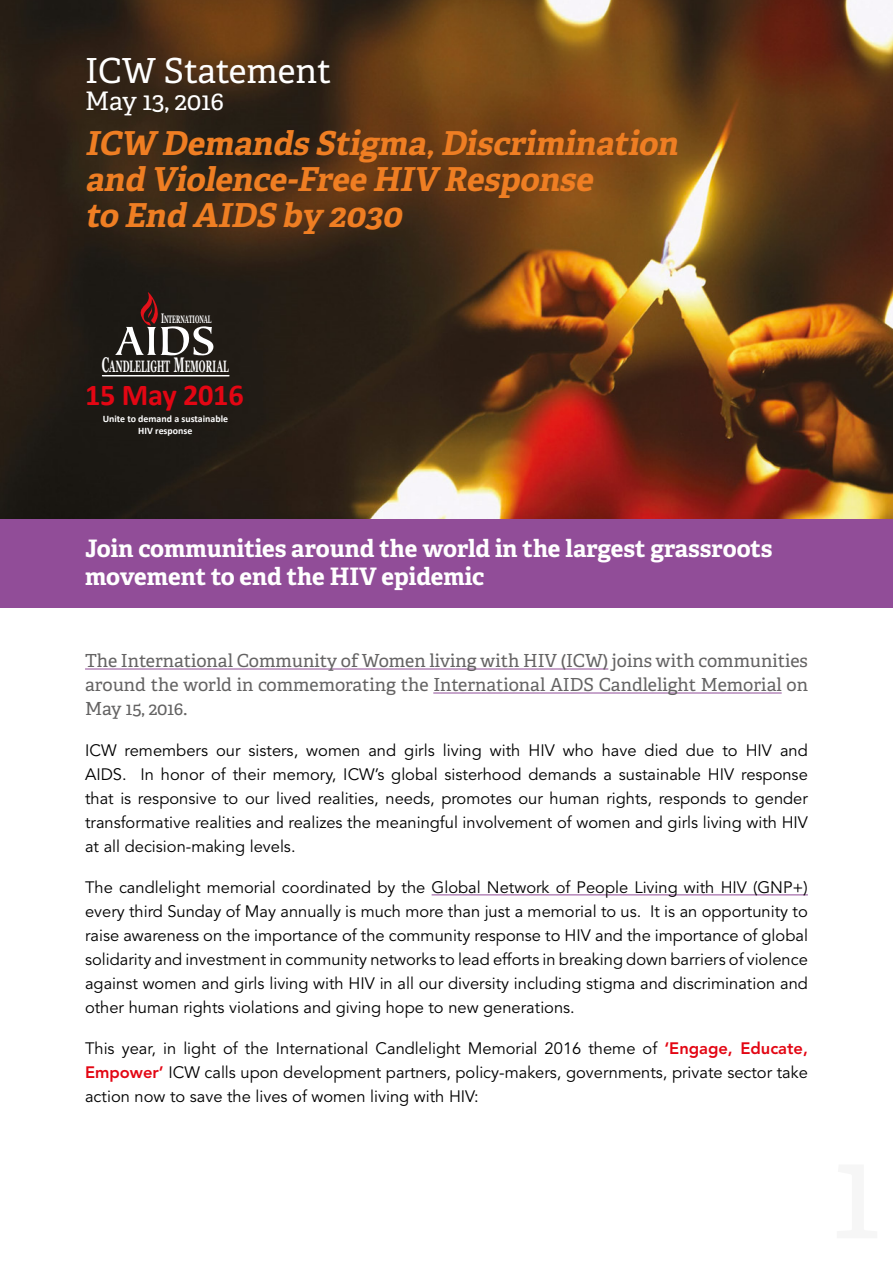
<style>
.page{position:relative;width:893px;height:1263px;background:#fff}
.page>*{position:absolute;margin:0;border:0;box-sizing:border-box;transform-origin:0 0}
.t1{font:34.5px "Adelle PE";letter-spacing:-.005em;color:#fff}
.t2{font:italic 700 33px/36px "Adelle PE";color:#ef7e23}
.t3{font:700 30.45px "Calibri";letter-spacing:-.01em;color:#e30613}
.t4{font:25.5px "Adelle PE";letter-spacing:-.005em;color:#fff}
.t5{font:700 24px/28.5px "Adelle PE";letter-spacing:-.005em;color:#fff}
.t6{font:18px/24px "Adelle PE";color:#646363;text-align:justify}
.t7{font:16.5px/24px "Avenir LT Std";color:#000;text-align:justify}
.t8{font:700 16.35px "Georgia";color:#fff;scale:.5 1}
.t9{font:700 10.65px "Georgia";color:#fff;scale:.5 1}
.t10{font:700 9.9px/12.1px "Calibri";color:#fff;text-align:center}
.s1{font-size:13.65px}
.s2{font-size:21px}
.s3{font-weight:800;color:#e30613}
</style>
<div class="page">
<img style="left:0;top:0;width:893px;height:520px">
<div style="left:0;top:520px;width:893px;height:88px;background:#914d98"></div>
<hr style="left:85px;top:669px;width:523px;height:1px;background:#914d98">
<hr style="left:433px;top:693px;width:349px;height:1px;background:#914d98">
<hr style="left:432px;top:894px;width:376px;height:1px;background:#914d98">
<svg style="left:115px;top:292px;width:99px;height:64px;background:#463d38"></svg>
<h1 class="t1" style="left:85px;top:46px;width:248px">ICW Statement</h1>
<h3 class="t4" style="left:85px;top:83px;width:141px">May 13, 2016</h3>
<h2 class="t2" style="left:85px;top:124px;width:602px">ICW Demands Stigma,Discrimination and Violence-Free HIV Response<br>to End AIDS by 2030</h2>
<p class="t9" style="left:161px;top:313px;width:102px"><span class="s1">I</span>NTERNATIONAL</p>
<p class="t8" style="left:102px;top:357px;width:256px"><span class="s2">C</span>ANDLELIGHT <span class="s2">M</span>EMORIAL</p>
<h3 class="t3" style="left:85px;top:376px;width:160px">15 May 2016</h3>
<p class="t10" style="left:103px;top:412px;width:127px">Unite to demand a sustainable<br>HIV response</p>
<h3 class="t5" style="left:85px;top:533px;width:689px">Join communities around the world in the largest grassroots movement to end the HIV epidemic</h3>
<p class="t6" style="left:85px;top:648px;width:724px">The International Community of Women living with HIV (ICW) joins with communities around the world in commemorating the International AIDS Candlelight Memorial on May 15, 2016.</p>
<p class="t7" style="left:85px;top:739px;width:724px">ICW remembers our sisters, women and girls living with HIV who have died due to HIV and AIDS. In honor of their memory, ICW’s global sisterhood demands a sustainable HIV response that is responsive to our lived realities, needs, promotes our human rights, responds to gender transformative realities and realizes the meaningful involvement of women and girls living with HIV at all decision-making levels.</p>
<p class="t7" style="left:85px;top:876px;width:724px">The candlelight memorial coordinated by the Global Network of People Living with HIV (GNP+) every third Sunday of May annually is much more than just a memorial to us. It is an opportunity to raise awareness on the importance of the community response to HIV and the importance of global solidarity and investment in community networks to lead efforts in breaking down barriers of violence against women and girls living with HIV in all our diversity including stigma and discrimination and other human rights violations and giving hope to new generations.</p>
<p class="t7" style="left:85px;top:1037px;width:724px">This year, in light of the International Candlelight Memorial 2016 theme of <span class="s3">‘Engage, Educate, Empower’</span> ICW calls upon development partners, policy-makers, governments, private sector take action now to save the lives of women living with HIV:</p>
</div>
